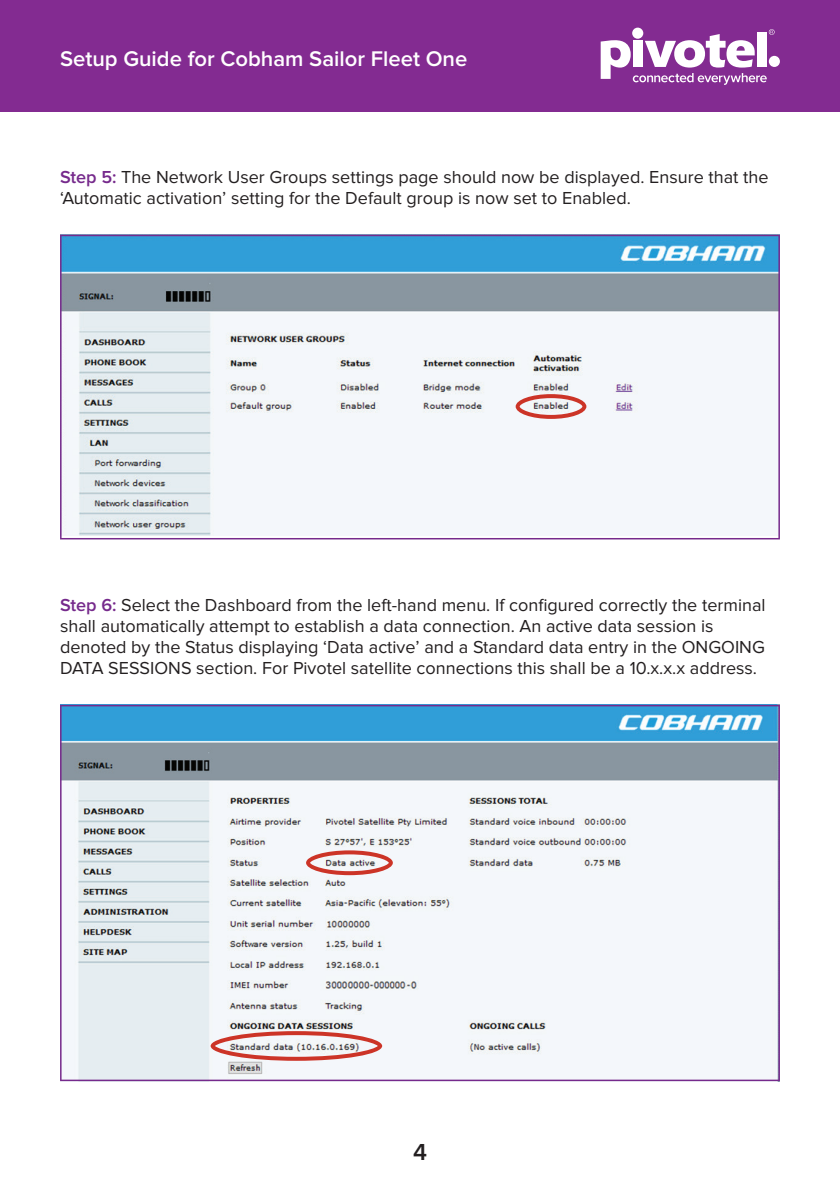
<style>
.page{position:relative;width:840px;height:1191px;background:#fff}
.page>*{position:absolute;margin:0;border:0;box-sizing:border-box;transform-origin:0 0}
.t1{font:600 24px "Proxima Nova";color:#231f20}
.t2{font:600 22px "Proxima Nova";color:#fff}
.t3{font:18px/21px "Proxima Nova";color:#231f20}
.s1{font-weight:600;color:#762a8c}
</style>
<div class="page">
<svg style="left:60px;top:235px;width:719px;height:304px;fill:#f4f7fb"></svg>
<svg style="left:60px;top:705px;width:719px;height:376px;fill:#f4f7fb"></svg>
<svg style="left:515px;top:394px;width:71px;height:25px"></svg>
<svg style="left:306px;top:850px;width:86px;height:25px"></svg>
<svg style="left:210px;top:1031px;width:172px;height:29px"></svg>
<div style="left:0;top:0;width:839px;height:111px;background:#832b91"></div>
<div style="left:768px;top:56px;width:11px;height:11px;background:#fff;border-radius:50%"></div>
<svg style="left:600px;top:29px;width:174px;height:56px"></svg>
<p class="t2" style="left:60px;top:49px;width:408px">Setup Guide for Cobham Sailor Fleet One</p>
<p class="t3" style="left:60px;top:167px;width:709px"><span class="s1">Step 5:</span> The Network User Groups settings page should now be displayed. Ensure that the ‘Automatic activation’ setting for the Default group is now set to Enabled.</p>
<p class="t3" style="left:60px;top:595px;width:706px"><span class="s1">Step 6:</span> Select the Dashboard from the left-hand menu. If configured correctly the terminal shall automatically attempt to establish a data connection. An active data session is denoted by the Status displaying ‘Data active’ and a Standard data entry in the ONGOING DATA SESSIONS section. For Pivotel satellite connections this shall be a 10.x.x.x address.</p>
<h1 class="t1" style="left:413px;top:1141px;width:15px">4</h1>
</div>
